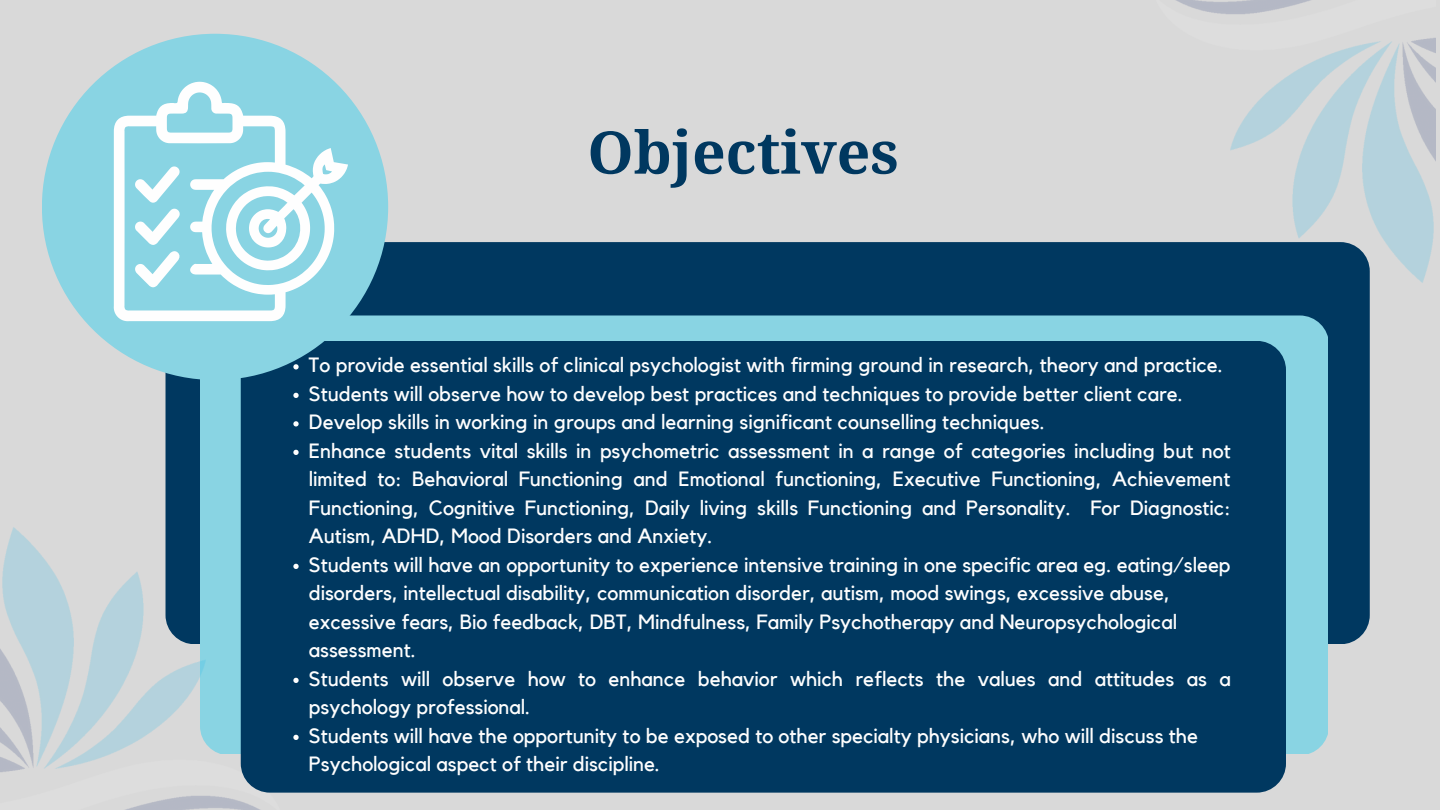
<style>
.page{position:relative;width:1440px;height:810px;background:#d9d9d9}
.page>*{position:absolute;margin:0;border:0;box-sizing:border-box;transform-origin:0 0}
.t1{font:700 58.8px "Droid Serif";color:#003860}
.t2{font:20.6px/28.5px "Kollektif";color:#fefefe}
.t3{font:14px "Inria Serif";color:#fefefe}
</style>
<div class="page">
<div style="left:166px;top:242px;width:1204px;height:402px;background:#003860;border-radius:29px"></div>
<div style="left:200px;top:315px;width:1128px;height:439px;background:#89d4e3"></div>
<img style="left:1137px;top:0;width:299px;height:292px">
<img style="left:0;top:518px;width:261px;height:292px">
<div style="left:241px;top:341px;width:1045px;height:452px;background:#003860;border-radius:29px"></div>
<div style="left:42px;top:34px;width:346px;height:346px;background:#89d4e3;border-radius:50%"></div>
<svg style="left:114px;top:82px;width:234px;height:239px"></svg>
<svg style="left:293px;top:364px;width:6px;height:5px"></svg>
<svg style="left:293px;top:393px;width:6px;height:5px"></svg>
<svg style="left:293px;top:421px;width:6px;height:5px"></svg>
<svg style="left:293px;top:450px;width:6px;height:5px"></svg>
<svg style="left:293px;top:564px;width:6px;height:5px"></svg>
<svg style="left:293px;top:678px;width:6px;height:5px"></svg>
<svg style="left:293px;top:735px;width:6px;height:5px"></svg>
<h1 class="t1" style="left:587px;top:119px;width:313px">Objectives</h1>
<p class="t2" style="left:309px;top:352px;width:923px">To provide essential skills of clinical psychologist with firming ground in research, theory and practice.<br>Students will observe how to develop best practices and techniques to provide better client care.<br>Develop skills in working in groups and learning significant counselling techniques.<br>Enhance students vital skills in psychometric assessment in a range of categories including but not limited to: Behavioral Functioning and Emotional functioning, Executive Functioning, Achievement Functioning, Cognitive Functioning, Daily living skills Functioning and Personality. For Diagnostic:<br>Autism, ADHD, Mood Disorders and Anxiety.<br>Students will have an opportunity to experience intensive training in one specific area eg. eating/sleep disorders, intellectual disability, communication disorder, autism, mood swings, excessive abuse, excessive fears, Bio feedback, DBT, Mindfulness, Family Psychotherapy and Neuropsychological assessment.<br>Students will observe how to enhance behavior which reflects the values and attitudes as a psychology professional.<br>Students will have the opportunity to be exposed to other specialty physicians, who will discuss the Psychological aspect of their discipline.</p>
<p class="t3" style="left:300px;top:379px;width:424px">To increase knowledge base of Psychology by providing education</p>
</div>
